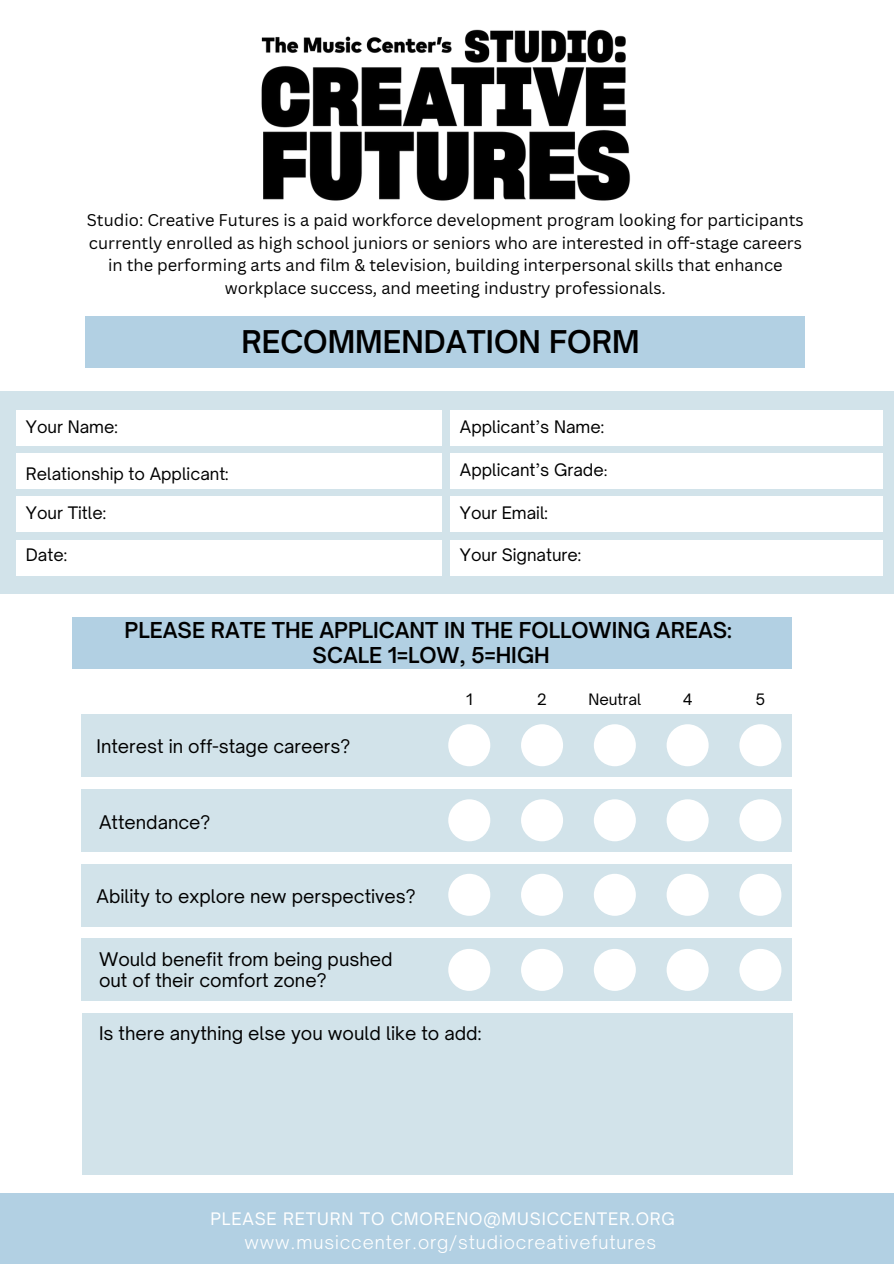
<style>
.page{position:relative;width:894px;height:1264px;background:#fff}
.page>*{position:absolute;margin:0;border:0;box-sizing:border-box;transform-origin:0 0}
.t1{font:600 30px "Open Sauce One";color:#000}
.t2{font:600 21px/24.8px "Open Sauce One";color:#000;text-align:center}
.t3{font:18px/21.3px "Open Sauce One";color:#000}
.t4{font:300 18px "Open Sauce One";letter-spacing:.05em;color:#fff}
.t5{font:16.5px/22.5px "Canva Sans";color:#000;text-align:center}
.t6{font:16.5px "Open Sauce One";color:#000}
.t7{font:16.5px "Open Sauce One";letter-spacing:.05em;color:#fff}
.t8{font:15px "Open Sauce One";color:#000}
.s1{font-family:"Minion Pro"}
</style>
<div class="page">
<div style="left:82px;top:714px;width:709px;height:63px;background:#d2e3ea"></div>
<div style="left:448px;top:724px;width:42px;height:42px;background:#fff;border-radius:50%"></div>
<div style="left:521px;top:724px;width:42px;height:42px;background:#fff;border-radius:50%"></div>
<div style="left:593px;top:724px;width:42px;height:42px;background:#fff;border-radius:50%"></div>
<div style="left:666px;top:724px;width:42px;height:42px;background:#fff;border-radius:50%"></div>
<div style="left:739px;top:724px;width:42px;height:42px;background:#fff;border-radius:50%"></div>
<div style="left:0;top:391px;width:893px;height:202px;background:#d2e3ea"></div>
<div style="left:16px;top:410px;width:426px;height:35px;background:#fff"></div>
<div style="left:450px;top:453px;width:432px;height:36px;background:#fff"></div>
<div style="left:16px;top:453px;width:426px;height:35px;background:#fff"></div>
<div style="left:450px;top:410px;width:432px;height:36px;background:#fff"></div>
<div style="left:450px;top:496px;width:432px;height:36px;background:#fff"></div>
<div style="left:16px;top:496px;width:426px;height:36px;background:#fff"></div>
<div style="left:16px;top:540px;width:426px;height:35px;background:#fff"></div>
<div style="left:73px;top:617px;width:718px;height:52px;background:#b2d0e3"></div>
<div style="left:450px;top:540px;width:432px;height:35px;background:#fff"></div>
<div style="left:82px;top:789px;width:709px;height:62px;background:#d2e3ea"></div>
<div style="left:82px;top:863px;width:709px;height:63px;background:#d2e3ea"></div>
<div style="left:82px;top:938px;width:709px;height:63px;background:#d2e3ea"></div>
<div style="left:82px;top:1013px;width:709px;height:161px;background:#d2e3ea"></div>
<div style="left:0;top:1193px;width:893px;height:70px;background:#b2d0e3"></div>
<div style="left:448px;top:799px;width:42px;height:42px;background:#fff;border-radius:50%"></div>
<div style="left:521px;top:799px;width:42px;height:42px;background:#fff;border-radius:50%"></div>
<div style="left:593px;top:799px;width:42px;height:42px;background:#fff;border-radius:50%"></div>
<div style="left:666px;top:799px;width:42px;height:42px;background:#fff;border-radius:50%"></div>
<div style="left:739px;top:799px;width:42px;height:42px;background:#fff;border-radius:50%"></div>
<div style="left:448px;top:873px;width:42px;height:42px;background:#fff;border-radius:50%"></div>
<div style="left:521px;top:873px;width:42px;height:42px;background:#fff;border-radius:50%"></div>
<div style="left:593px;top:873px;width:42px;height:42px;background:#fff;border-radius:50%"></div>
<div style="left:666px;top:873px;width:42px;height:42px;background:#fff;border-radius:50%"></div>
<div style="left:739px;top:873px;width:42px;height:42px;background:#fff;border-radius:50%"></div>
<div style="left:448px;top:948px;width:42px;height:42px;background:#fff;border-radius:50%"></div>
<div style="left:521px;top:948px;width:42px;height:42px;background:#fff;border-radius:50%"></div>
<div style="left:593px;top:948px;width:42px;height:42px;background:#fff;border-radius:50%"></div>
<div style="left:666px;top:948px;width:42px;height:42px;background:#fff;border-radius:50%"></div>
<div style="left:739px;top:948px;width:42px;height:42px;background:#fff;border-radius:50%"></div>
<img style="left:261px;top:29px;width:370px;height:172px">
<div style="left:85px;top:316px;width:719px;height:52px;background:#b2d0e3"></div>
<p class="t5" style="left:87px;top:208px;width:718px">Studio: Creative Futures is a paid workforce development program looking for participants currently enrolled as high school juniors or seniors who are interested in off-stage careers in the performing arts and film &amp; television, building interpersonal skills that enhance workplace success, and meeting industry professionals.</p>
<h3 class="t1" style="left:241px;top:323px;width:399px">RECOMMENDATION FORM</h3>
<h1 class="t6" style="left:26px;top:416px;width:93px">Your Name:</h1>
<h4 class="t6" style="left:26px;top:463px;width:204px">Relationship to Applicant:</h4>
<h4 class="t6" style="left:460px;top:459px;width:149px">Applicant’s Grade<span class="s1">:</span></h4>
<h4 class="t6" style="left:460px;top:416px;width:146px">Applicant’s Name:</h4>
<h4 class="t6" style="left:26px;top:503px;width:82px">Your Title:</h4>
<h4 class="t6" style="left:26px;top:545px;width:43px">Date:</h4>
<h4 class="t6" style="left:460px;top:503px;width:89px">Your Email:</h4>
<h4 class="t6" style="left:460px;top:545px;width:123px">Your Signature:</h4>
<h2 class="t2" style="left:124px;top:617px;width:608px">PLEASE RATE THE APPLICANT IN THE FOLLOWING AREAS:<br>SCALE 1=LOW, 5=HIGH</h2>
<p class="t8" style="left:466px;top:690px;width:8px">1</p>
<p class="t8" style="left:537px;top:690px;width:11px">2</p>
<p class="t8" style="left:588px;top:690px;width:54px">Neutral</p>
<p class="t8" style="left:682px;top:690px;width:11px">4</p>
<p class="t8" style="left:755px;top:690px;width:11px">5</p>
<h4 class="t3" style="left:96px;top:735px;width:255px">Interest in off-stage careers?</h4>
<p class="t3" style="left:99px;top:811px;width:113px">Attendance?</p>
<p class="t3" style="left:96px;top:885px;width:321px">Ability to explore new perspectives?</p>
<p class="t3" style="left:99px;top:948px;width:295px">Would benefit from being pushed out of their comfort zone?</p>
<p class="t3" style="left:99px;top:1022px;width:384px">Is there anything else you would like to add:</p>
<h4 class="t7" style="left:210px;top:1208px;width:466px">PLEASE RETURN TO CMORENO@MUSICCENTER.ORG</h4>
<h4 class="t4" style="left:244px;top:1230px;width:413px">www.musiccenter.org/studiocreativefutures</h4>
</div>
